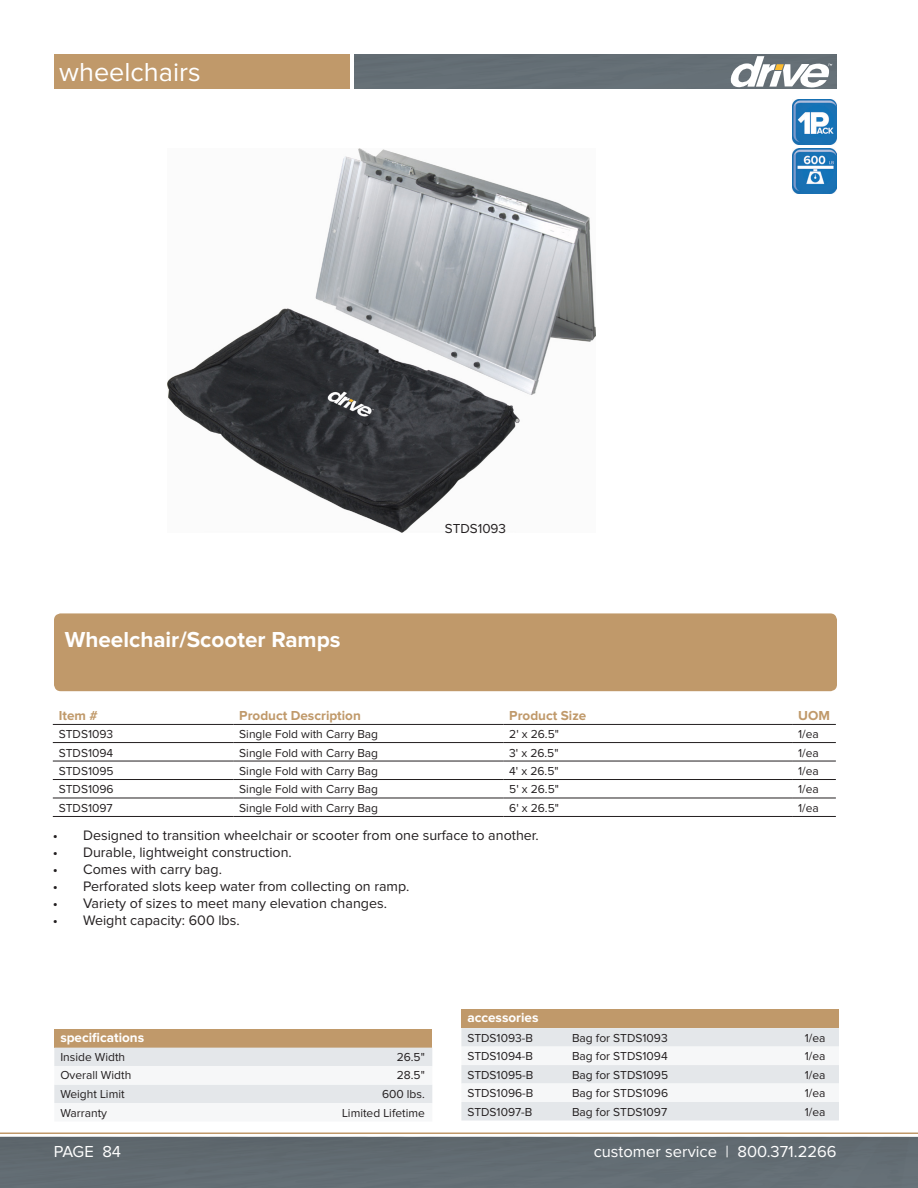
<style>
.page{position:relative;width:918px;height:1188px;background:#fff}
.page>*{position:absolute;margin:0;border:0;box-sizing:border-box;transform-origin:0 0}
.t1{font:27px "Proxima Nova";color:#fff}
.t2{font:700 22.5px "Proxima Nova";color:#fff}
.t3{font:16.5px "Proxima Nova";color:#fff}
.t4{font:14.25px "Proxima Nova";color:#231f20}
.t5{font:700 13.5px "Proxima Nova";color:#fff}
.prdesc_Header{font:700 13.5px "Proxima Nova";color:#c0996a}
.Cell_Header{font:700 13.5px "Proxima Nova";color:#c0996a}
.t6{font:13.5px "Proxima Nova";color:#231f20}
.CATNO_Header{font:700 13.5px "Proxima Nova";color:#c0996a}
.prdesc{font:12px "Proxima Nova";color:#231f20}
.CATNO{font:12px "Proxima Nova";color:#231f20}
.Cell{font:12px "Proxima Nova";color:#231f20}
</style>
<div class="page">
<hr style="left:0;top:1132px;width:918px;height:2px;background:#c0996a">
<div style="left:0;top:1137px;width:918px;height:51px;background:#626c72"></div>
<div style="left:354px;top:54px;width:483px;height:35px;background:#656e75"></div>
<div style="left:54px;top:54px;width:296px;height:35px;background:#c0996a"></div>
<svg style="left:731px;top:56px;width:101px;height:32px"></svg>
<div style="left:54px;top:613px;width:783px;height:78px;background:#c0996a;border-radius:7px"></div>
<img style="left:168px;top:149px;width:428px;height:384px">
<div style="left:54px;top:1029px;width:378px;height:19px;background:#c0996a"></div>
<svg style="left:54px;top:1048px;width:378px;height:55px"></svg>
<hr style="left:53px;top:724px;width:180px;height:1px;background:#231f20">
<hr style="left:233px;top:724px;width:270px;height:1px;background:#231f20">
<hr style="left:503px;top:724px;width:289px;height:1px;background:#231f20">
<hr style="left:792px;top:724px;width:44px;height:1px;background:#231f20">
<hr style="left:503px;top:742px;width:289px;height:1px;background:#231f20">
<hr style="left:792px;top:742px;width:44px;height:1px;background:#231f20">
<hr style="left:53px;top:742px;width:180px;height:1px;background:#231f20">
<hr style="left:233px;top:742px;width:270px;height:1px;background:#231f20">
<hr style="left:503px;top:761px;width:289px;height:1px;background:#231f20">
<hr style="left:792px;top:761px;width:44px;height:1px;background:#231f20">
<hr style="left:53px;top:761px;width:180px;height:1px;background:#231f20">
<hr style="left:233px;top:761px;width:270px;height:1px;background:#231f20">
<hr style="left:503px;top:779px;width:289px;height:1px;background:#231f20">
<hr style="left:792px;top:779px;width:44px;height:1px;background:#231f20">
<hr style="left:53px;top:779px;width:180px;height:1px;background:#231f20">
<hr style="left:233px;top:779px;width:270px;height:1px;background:#231f20">
<hr style="left:503px;top:798px;width:289px;height:1px;background:#231f20">
<hr style="left:792px;top:798px;width:44px;height:1px;background:#231f20">
<hr style="left:53px;top:798px;width:180px;height:1px;background:#231f20">
<hr style="left:53px;top:816px;width:180px;height:1px;background:#231f20">
<hr style="left:233px;top:798px;width:270px;height:1px;background:#231f20">
<hr style="left:233px;top:816px;width:270px;height:1px;background:#231f20">
<hr style="left:503px;top:816px;width:289px;height:1px;background:#231f20">
<hr style="left:792px;top:816px;width:44px;height:1px;background:#231f20">
<img style="left:792px;top:99px;width:45px;height:45px">
<img style="left:792px;top:149px;width:45px;height:44px">
<div style="left:461px;top:1010px;width:378px;height:18px;background:#c0996a"></div>
<svg style="left:461px;top:1028px;width:378px;height:92px"></svg>
<h1 class="t1" style="left:59px;top:60px;width:143px">wheelchairs</h1>
<p class="t2" style="left:65px;top:629px;width:277px">Wheelchair/Scooter Ramps</p>
<p class="t6" style="left:445px;top:522px;width:63px">STDS1093</p>
<p class="CATNO_Header" style="left:59px;top:709px;width:41px">Item #</p>
<p class="prdesc_Header" style="left:239px;top:709px;width:123px">Product Description</p>
<p class="Cell_Header" style="left:509px;top:709px;width:79px">Product Size</p>
<p class="Cell_Header" style="left:798px;top:709px;width:33px">UOM</p>
<p class="CATNO" style="left:59px;top:729px;width:56px">STDS1093</p>
<p class="prdesc" style="left:239px;top:729px;width:140px">Single Fold with Carry Bag</p>
<p class="Cell" style="left:509px;top:729px;width:51px">2' x 26.5"</p>
<p class="Cell" style="left:798px;top:729px;width:22px">1/ea</p>
<p class="CATNO" style="left:59px;top:747px;width:56px">STDS1094</p>
<p class="prdesc" style="left:239px;top:747px;width:140px">Single Fold with Carry Bag</p>
<p class="Cell" style="left:509px;top:747px;width:51px">3' x 26.5"</p>
<p class="Cell" style="left:798px;top:747px;width:22px">1/ea</p>
<p class="CATNO" style="left:59px;top:766px;width:56px">STDS1095</p>
<p class="prdesc" style="left:239px;top:766px;width:140px">Single Fold with Carry Bag</p>
<p class="Cell" style="left:509px;top:766px;width:51px">4' x 26.5"</p>
<p class="Cell" style="left:798px;top:766px;width:22px">1/ea</p>
<p class="CATNO" style="left:59px;top:784px;width:56px">STDS1096</p>
<p class="prdesc" style="left:239px;top:784px;width:140px">Single Fold with Carry Bag</p>
<p class="Cell" style="left:509px;top:784px;width:51px">5' x 26.5"</p>
<p class="Cell" style="left:798px;top:784px;width:22px">1/ea</p>
<p class="CATNO" style="left:59px;top:802px;width:55px">STDS1097</p>
<p class="prdesc" style="left:239px;top:802px;width:140px">Single Fold with Carry Bag</p>
<p class="Cell" style="left:509px;top:802px;width:51px">6' x 26.5"</p>
<p class="Cell" style="left:798px;top:802px;width:22px">1/ea</p>
<p class="t4" style="left:53px;top:828px;width:487px">• Designed to transition wheelchair or scooter from one surface to another.</p>
<p class="t4" style="left:53px;top:846px;width:241px">• Durable, lightweight construction.</p>
<p class="t4" style="left:53px;top:863px;width:171px">• Comes with carry bag.</p>
<p class="t4" style="left:53px;top:880px;width:358px">• Perforated slots keep water from collecting on ramp.</p>
<p class="t4" style="left:53px;top:897px;width:336px">• Variety of sizes to meet many elevation changes.</p>
<p class="t4" style="left:53px;top:914px;width:188px">• Weight capacity: 600 lbs.</p>
<p class="t5" style="left:467px;top:1011px;width:73px">accessories</p>
<p class="t5" style="left:60px;top:1031px;width:85px">specifications</p>
<p class="CATNO" style="left:467px;top:1032px;width:67px">STDS1093-B</p>
<p class="prdesc" style="left:572px;top:1032px;width:97px">Bag for STDS1093</p>
<p class="Cell" style="left:805px;top:1032px;width:22px">1/ea</p>
<p class="CATNO" style="left:467px;top:1051px;width:67px">STDS1094-B</p>
<p class="prdesc" style="left:572px;top:1051px;width:97px">Bag for STDS1094</p>
<p class="Cell" style="left:805px;top:1051px;width:22px">1/ea</p>
<p class="CATNO" style="left:467px;top:1069px;width:67px">STDS1095-B</p>
<p class="prdesc" style="left:572px;top:1069px;width:98px">Bag for STDS1095</p>
<p class="Cell" style="left:805px;top:1069px;width:22px">1/ea</p>
<p class="CATNO" style="left:467px;top:1088px;width:67px">STDS1096-B</p>
<p class="prdesc" style="left:572px;top:1088px;width:98px">Bag for STDS1096</p>
<p class="Cell" style="left:805px;top:1088px;width:22px">1/ea</p>
<p class="CATNO" style="left:467px;top:1106px;width:67px">STDS1097-B</p>
<p class="prdesc" style="left:572px;top:1106px;width:97px">Bag for STDS1097</p>
<p class="Cell" style="left:805px;top:1106px;width:22px">1/ea</p>
<p class="prdesc" style="left:60px;top:1051px;width:66px">Inside Width</p>
<p class="prdesc" style="left:397px;top:1051px;width:30px">26.5"</p>
<p class="prdesc" style="left:60px;top:1070px;width:72px">Overall Width</p>
<p class="prdesc" style="left:397px;top:1070px;width:30px">28.5"</p>
<p class="prdesc" style="left:60px;top:1088px;width:66px">Weight Limit</p>
<p class="prdesc" style="left:382px;top:1088px;width:44px">600 lbs.</p>
<p class="prdesc" style="left:60px;top:1107px;width:48px">Warranty</p>
<p class="prdesc" style="left:342px;top:1107px;width:84px">Limited Lifetime</p>
<p class="t3" style="left:54px;top:1144px;width:69px">PAGE 84</p>
<p class="t3" style="left:594px;top:1144px;width:244px">customer service | 800.371.2266</p>
</div>
